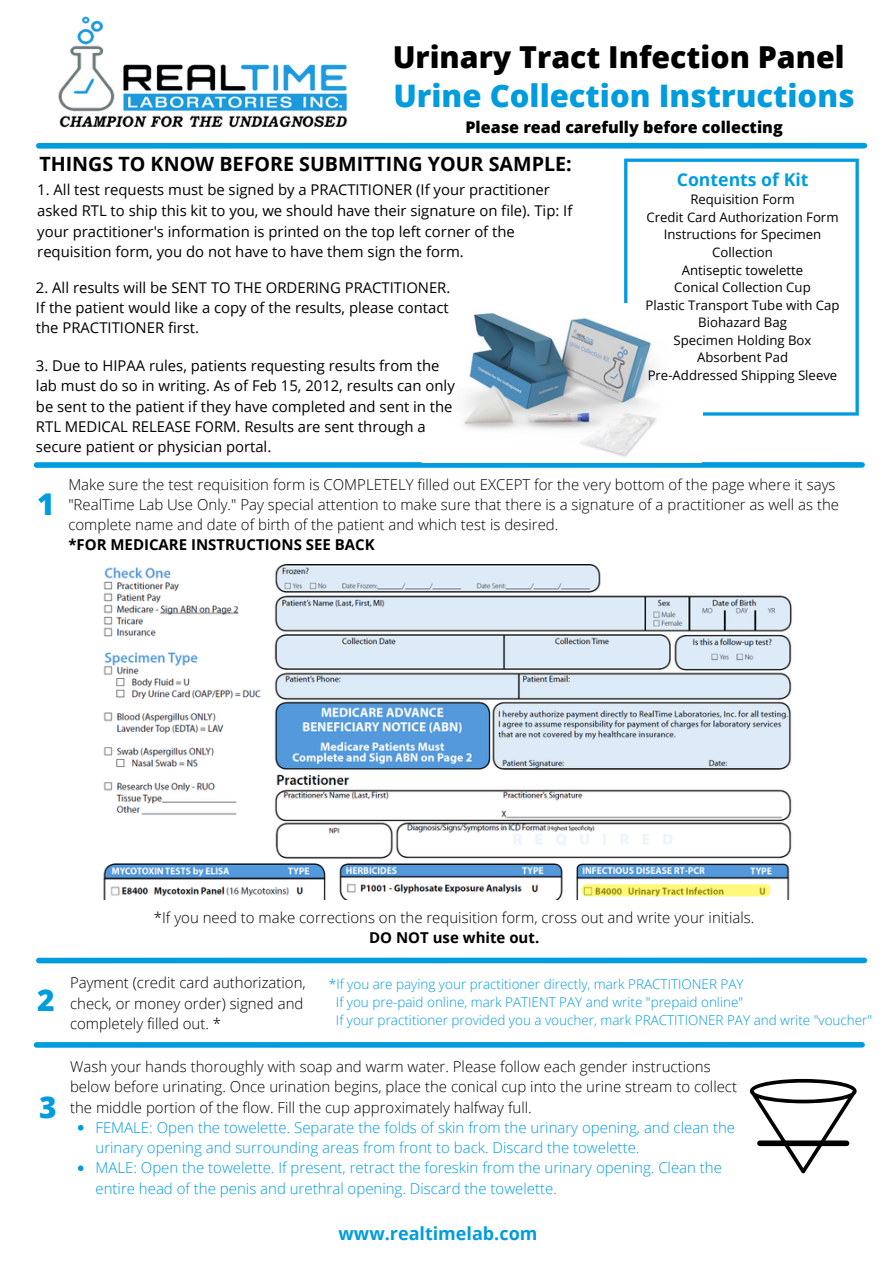
<style>
.page{position:relative;width:893px;height:1264px;background:#fff}
.page>*{position:absolute;margin:0;border:0;box-sizing:border-box;transform-origin:0 0}
.t1{font:800 31.05px "Open Sans";color:#009cde}
.t2{font:800 30.3px "Open Sans";color:#000}
.t3{font:800 30px "Open Sans";color:#009cde}
.t4{font:700 19.65px "Open Sans";color:#000}
.t5{font:700 18px "Open Sans";color:#009cde}
.t6{font:700 17.7px "Open Sans";color:#009cde}
.t7{font:800 16.05px "Open Sans";color:#000}
.t8{font:300 15px/20.2px "Open Sans";color:#000}
.t9{font:300 15px/20.2px "Open Sans";color:#009cde}
.t10{font:700 15px "Open Sans";color:#000}
.t11{font:14.85px/20.2px "Open Sans";color:#000}
.t12{font:300 13.5px "Open Sans";color:#009cde}
.t13{font:13.2px/17.5px "Open Sans";color:#000;text-align:center}
</style>
<div class="page">
<div style="left:39px;top:143px;width:825px;height:6px;background:#009cde"></div>
<img style="left:58px;top:16px;width:311px;height:127px">
<div style="left:36px;top:462px;width:826px;height:6px;background:#009cde"></div>
<svg style="left:624px;top:158px;width:234px;height:257px"></svg>
<img style="left:464px;top:304px;width:238px;height:153px">
<div style="left:39px;top:957px;width:825px;height:6px;background:#009cde"></div>
<div style="left:36px;top:1041px;width:826px;height:6px;background:#009cde"></div>
<svg style="left:749px;top:1078px;width:107px;height:95px"></svg>
<div style="left:759px;top:1140px;width:87px;height:6px;background:#000"></div>
<img style="left:103px;top:564px;width:689px;height:335px">
<svg style="left:78px;top:1125px;width:5px;height:5px"></svg>
<svg style="left:78px;top:1165px;width:5px;height:5px"></svg>
<p class="t2" style="left:392px;top:36px;width:453px">Urinary Tract Infection Panel</p>
<p class="t1" style="left:393px;top:74px;width:463px">Urine Collection Instructions</p>
<p class="t7" style="left:465px;top:116px;width:318px">Please read carefully before collecting</p>
<p class="t4" style="left:39px;top:150px;width:534px">THINGS TO KNOW BEFORE SUBMITTING YOUR SAMPLE:</p>
<p class="t11" style="left:37px;top:179px;width:536px;line-height:20.9px">1. All test requests must be signed by a PRACTITIONER (If your practitioner asked RTL to ship this kit to you, we should have their signature on file). Tip: If your practitioner's information is printed on the top left corner of the requisition form, you do not have to have them sign the form.</p>
<p class="t11" style="left:36px;top:277px;width:416px;text-align:justify">2. All results will be SENT TO THE ORDERING PRACTITIONER.<br>If the patient would like a copy of the results, please contact the PRACTITIONER first.</p>
<p class="t11" style="left:36px;top:355px;width:420px">3. Due to HIPAA rules, patients requesting results from the lab must do so in writing. As of Feb 15, 2012, results can only be sent to the patient if they have completed and sent in the RTL MEDICAL RELEASE FORM. Results are sent through a secure patient or physician portal.</p>
<p class="t6" style="left:676px;top:167px;width:133px">Contents of Kit</p>
<p class="t13" style="left:690px;top:190px;width:106px">Requisition Form</p>
<p class="t13" style="left:646px;top:208px;width:194px">Credit Card Authorization Form</p>
<p class="t13" style="left:663px;top:225px;width:159px">Instructions for Specimen<br>Collection</p>
<p class="t13" style="left:681px;top:261px;width:123px">Antiseptic towelette</p>
<p class="t13" style="left:674px;top:278px;width:138px">Conical Collection Cup</p>
<p class="t13" style="left:645px;top:296px;width:195px">Plastic Transport Tube with Cap</p>
<p class="t13" style="left:698px;top:313px;width:90px">Biohazard Bag</p>
<p class="t13" style="left:673px;top:331px;width:139px">Specimen Holding Box</p>
<p class="t13" style="left:697px;top:348px;width:92px">Absorbent Pad</p>
<p class="t13" style="left:647px;top:366px;width:191px">Pre-Addressed Shipping Sleeve</p>
<p class="t3" style="left:37px;top:483px;width:19px">1</p>
<p class="t8" style="left:68px;top:473px;width:772px">Make sure the test requisition form is COMPLETELY filled out EXCEPT for the very bottom of the page where it says "RealTime Lab Use Only." Pay special attention to make sure that there is a signature of a practitioner as well as the complete name and date of birth of the patient and which test is desired.</p>
<p class="t10" style="left:68px;top:534px;width:308px">*FOR MEDICARE INSTRUCTIONS SEE BACK</p>
<p class="t3" style="left:37px;top:978px;width:19px">2</p>
<p class="t3" style="left:39px;top:1086px;width:19px">3</p>
<p class="t8" style="left:154px;top:907px;width:602px">*If you need to make corrections on the requisition form, cross out and write your initials.</p>
<p class="t10" style="left:369px;top:927px;width:171px">DO NOT use white out.</p>
<p class="t8" style="left:70px;top:972px;width:237px">Payment (credit card authorization, check, or money order) signed and completely filled out. *</p>
<p class="t12" style="left:329px;top:975px;width:416px">*If you are paying your practitioner directly, mark PRACTITIONER PAY</p>
<p class="t12" style="left:336px;top:993px;width:408px">If you pre-paid online, mark PATIENT PAY and write "prepaid online"</p>
<p class="t12" style="left:336px;top:1011px;width:538px">If your practitioner provided you a voucher, mark PRACTITIONER PAY and write "voucher"</p>
<p class="t8" style="left:70px;top:1056px;width:668px">Wash your hands thoroughly with soap and warm water. Please follow each gender instructions below before urinating. Once urination begins, place the conical cup into the urine stream to collect the middle portion of the flow. Fill the cup approximately halfway full.</p>
<p class="t9" style="left:95px;top:1116px;width:641px">FEMALE: Open the towelette. Separate the folds of skin from the urinary opening, and clean the urinary opening and surrounding areas from front to back. Discard the towelette.</p>
<p class="t9" style="left:95px;top:1157px;width:628px">MALE: Open the towelette. If present, retract the foreskin from the urinary opening. Clean the entire head of the penis and urethral opening. Discard the towelette.</p>
<p class="t5" style="left:338px;top:1220px;width:200px">www.realtimelab.com</p>
</div>
